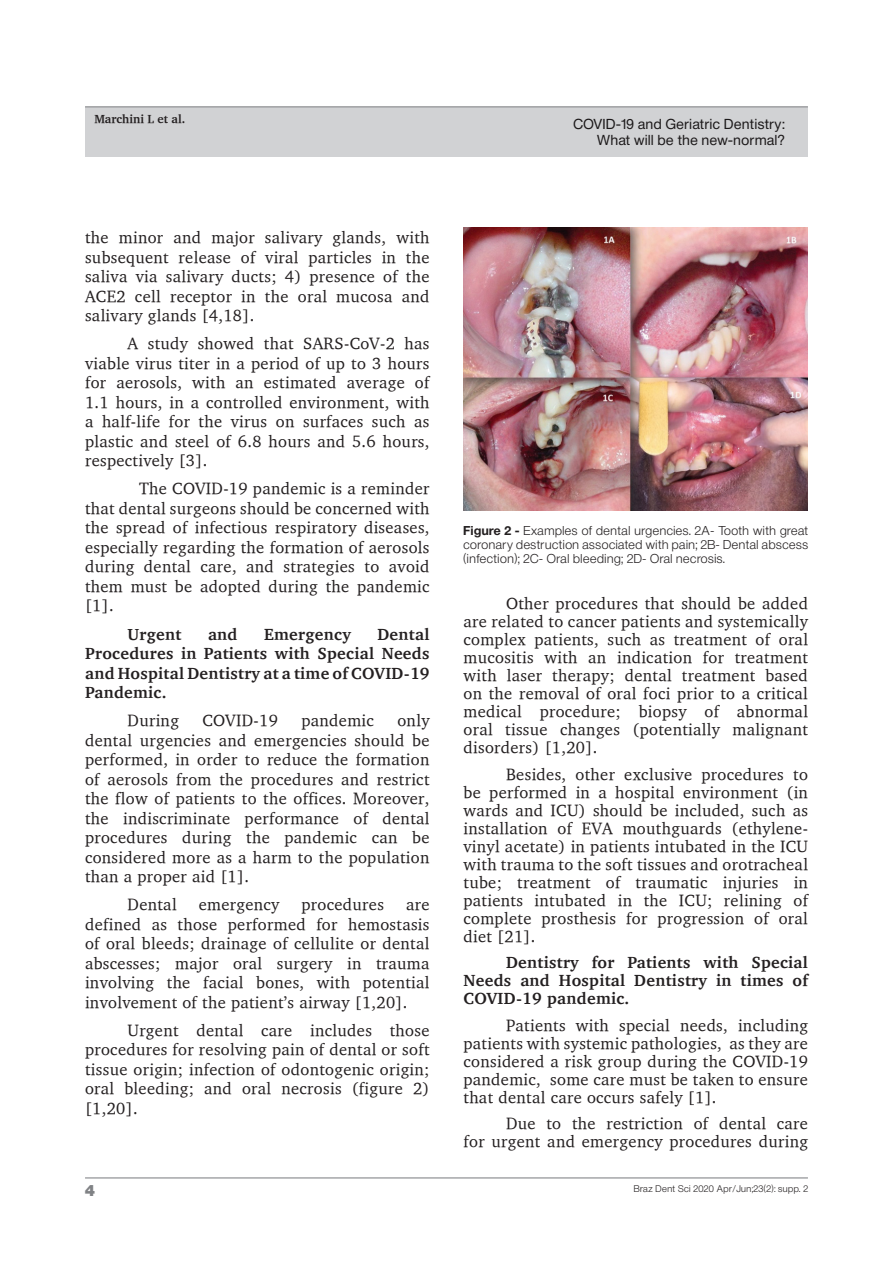
<style>
.page{position:relative;width:893px;height:1263px;background:#fff}
.page>*{position:absolute;margin:0;border:0;box-sizing:border-box;transform-origin:0 0}
.t1{font:16.5px/19.5px "Charter";letter-spacing:.02em;color:#231f20;text-align:justify}
.t2{font:700 16.5px/19.5px "Charter";letter-spacing:.02em;color:#231f20;text-align:justify}
.t3{font:15px "Sh Europa Nr 2 Ultra";color:#808285}
.t4{font:13.5px/16.2px "Sh Europa Nr 2";letter-spacing:.05em;color:#231f20;text-align:right}
.t5{font:12px/14.4px "Sh Europa Nr 2 Light";letter-spacing:.05em;color:#231f20;text-align:justify}
.t6{font:700 12px "Charter";color:#231f20}
.t7{font:9px "Sh Europa Nr 2 Light";letter-spacing:.05em;color:#231f20}
.s1{font-family:"Sh Europa Nr 2";font-weight:700}
</style>
<div class="page">
<div style="left:85px;top:107px;width:723px;height:50px;background:#d1d2d4"></div>
<hr style="left:85px;top:106px;width:723px;height:1px;background:#808285">
<hr style="left:85px;top:1177px;width:723px;height:1px;background:#808285">
<img style="left:463px;top:227px;width:345px;height:283px">
<p class="t6" style="left:94px;top:111px;width:92px">Marchini L et al.</p>
<p class="t4" style="left:573px;top:116px;width:213px">COVID-19 and Geriatric Dentistry:<br>What will be the new-normal?</p>
<p class="t1" style="left:85px;top:228px;width:346px">the minor and major salivary glands, with subsequent release of viral particles in the saliva via salivary ducts; 4) presence of the ACE2 cell receptor in the oral mucosa and salivary glands [4,18].</p>
<p class="t1" style="left:85px;top:334px;width:346px;text-indent:43px">A study showed that SARS-CoV-2 has viable virus titer in a period of up to 3 hours for aerosols, with an estimated average of 1.1 hours, in a controlled environment, with a half-life for the virus on surfaces such as plastic and steel of 6.8 hours and 5.6 hours, respectively [3].</p>
<p class="t1" style="left:85px;top:479px;width:346px;text-indent:54px">The COVID-19 pandemic is a reminder that dental surgeons should be concerned with the spread of infectious respiratory diseases, especially regarding the formation of aerosols during dental care, and strategies to avoid them must be adopted during the pandemic [1].</p>
<p class="t2" style="left:128px;top:624px;width:55px">Urgent</p>
<p class="t2" style="left:208px;top:624px;width:31px">and</p>
<p class="t2" style="left:264px;top:624px;width:88px">Emergency</p>
<p class="t2" style="left:85px;top:624px;width:346px;text-indent:292px">Dental Procedures in Patients with Special Needs and Hospital Dentistry at a time of COVID-19<br>Pandemic.</p>
<p class="t1" style="left:128px;top:710px;width:53px">During</p>
<p class="t1" style="left:202px;top:710px;width:77px">COVID-19</p>
<p class="t1" style="left:301px;top:710px;width:74px">pandemic</p>
<p class="t1" style="left:85px;top:710px;width:346px;text-indent:312px">only dental urgencies and emergencies should be performed, in order to reduce the formation of aerosols from the procedures and restrict the flow of patients to the offices. Moreover, the indiscriminate performance of dental procedures during the pandemic can be considered more as a harm to the population than a proper aid [1].</p>
<p class="t1" style="left:128px;top:894px;width:51px">Dental</p>
<p class="t1" style="left:199px;top:894px;width:82px">emergency</p>
<p class="t1" style="left:302px;top:894px;width:84px">procedures</p>
<p class="t1" style="left:85px;top:894px;width:346px;text-indent:321px">are defined as those performed for hemostasis of oral bleeds; drainage of cellulite or dental abscesses; major oral surgery in trauma involving the facial bones, with potential involvement of the patient’s airway [1,20].</p>
<p class="t1" style="left:85px;top:1020px;width:346px;text-indent:43px">Urgent dental care includes those procedures for resolving pain of dental or soft tissue origin; infection of odontogenic origin; oral bleeding; and oral necrosis (figure 2) [1,20].</p>
<p class="t5" style="left:463px;top:523px;width:346px"><span class="s1">Figure 2 -</span> Examples of dental urgencies. 2A- Tooth with great coronary destruction associated with pain; 2B- Dental abscess (infection); 2C- Oral bleeding; 2D- Oral necrosis.</p>
<p class="t1" style="left:463px;top:594px;width:346px;line-height:18px;text-indent:43px">Other procedures that should be added are related to cancer patients and systemically complex patients, such as treatment of oral mucositis with an indication for treatment with laser therapy; dental treatment based on the removal of oral foci prior to a critical medical procedure; biopsy of abnormal oral tissue changes (potentially malignant disorders) [1,20].</p>
<p class="t1" style="left:463px;top:765px;width:346px;line-height:18px;text-indent:43px">Besides, other exclusive procedures to be performed in a hospital environment (in wards and ICU) should be included, such as installation of EVA mouthguards (ethylene&shy;vinyl acetate) in patients intubated in the ICU with trauma to the soft tissues and orotracheal tube; treatment of traumatic injuries in patients intubated in the ICU; relining of complete prosthesis for progression of oral diet [21].</p>
<p class="t2" style="left:463px;top:953px;width:346px;line-height:18px;text-indent:43px">Dentistry for Patients with Special Needs and Hospital Dentistry in times of COVID-19 pandemic.</p>
<p class="t1" style="left:463px;top:1016px;width:346px;line-height:18px;text-indent:43px">Patients with special needs, including patients with systemic pathologies, as they are considered a risk group during the COVID-19 pandemic, some care must be taken to ensure that dental care occurs safely [1].</p>
<p class="t1" style="left:463px;top:1114px;width:346px;line-height:18px;text-align:right">Due to the restriction of dental care<br>for urgent and emergency procedures during</p>
<p class="t3" style="left:85px;top:1182px;width:11px">4</p>
<p class="t7" style="left:634px;top:1183px;width:175px">Braz Dent Sci 2020 Apr/Jun;23(2): supp. 2</p>
</div>
